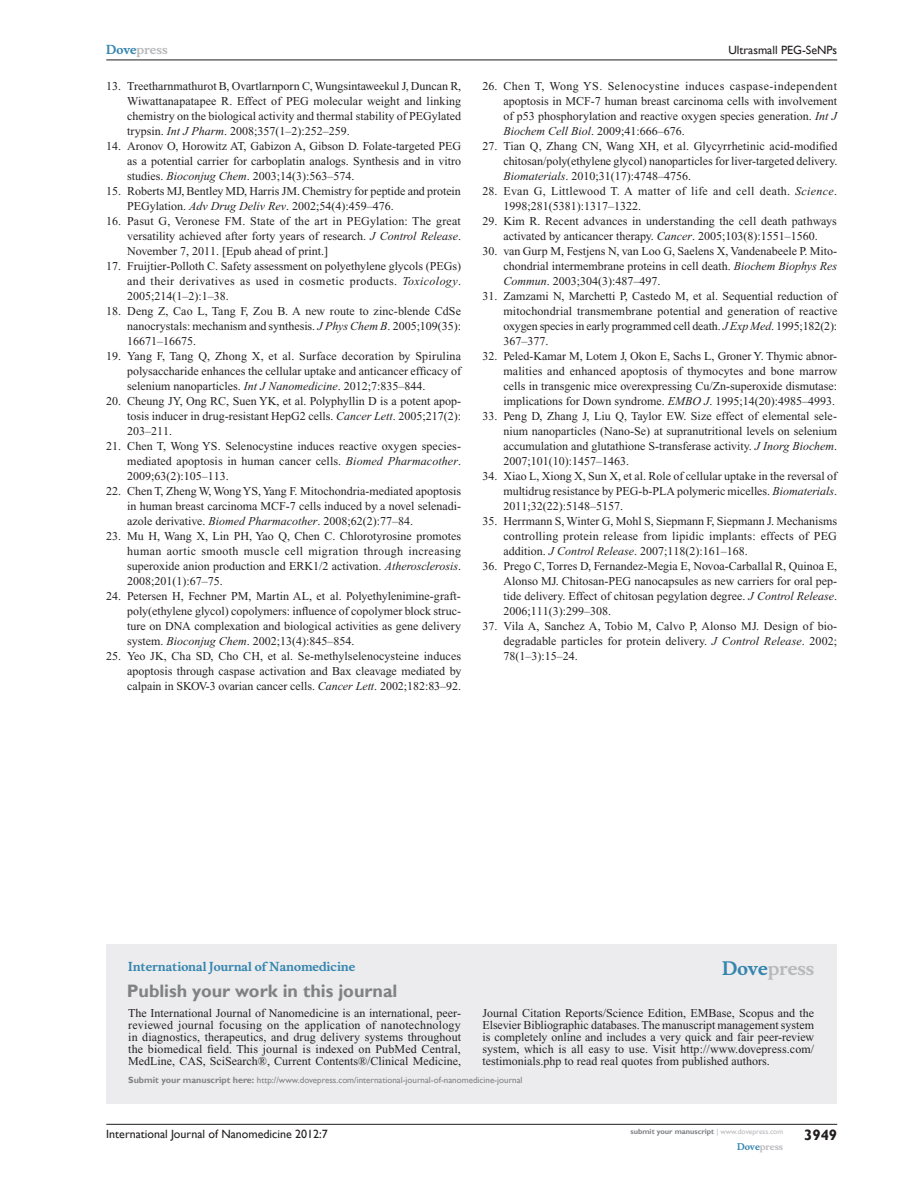
<style>
.page{position:relative;width:918px;height:1188px;background:#fff}
.page>*{position:absolute;margin:0;border:0;box-sizing:border-box;transform-origin:0 0}
.PromBx-H1{font:700 18px "Gill Sans";color:#808285}
.PromBx-Brand{font:700 18px "Musee";color:#b8b9bc}
.t1{font:700 15px "Gill Sans";color:#231f20}
.RefNL2{font:12px/15px "Times New Roman";color:#231f20;text-align:justify}
.PromBx-Tx{font:12px/12px "Times New Roman";color:#231f20;text-align:justify}
.RefNL2-2{font:12px/15px "Times New Roman";letter-spacing:.025em;color:#231f20}
.t2{font:12px "Gill Sans";color:#231f20}
.PromBx-JrnlName{font:700 12px "Musee";color:#3485ae}
.t3{font:700 12px "Musee";color:#b8b9bc}
.PromBx-SubmitMssWebA{font:9px "Gill Sans";color:#808285}
.t4{font:700 9px "Musee";color:#b8b9bc}
.t5{font:700 7.5px "Gill Sans";color:#808285}
.s1{color:#3485ae}
.s2{font-style:italic}
.s3{font-weight:700}
.s4{font-weight:400;color:#b8b9bc}
</style>
<div class="page">
<div style="left:106px;top:944px;width:731px;height:159px;background:#ececee"></div>
<hr style="left:106px;top:1124px;width:731px;height:1px;background:#231f20">
<hr style="left:106px;top:60px;width:731px;height:1px;background:#231f20">
<p class="t3" style="left:106px;top:43px;width:63px"><span class="s1">Dove</span>press</p>
<p class="RefNL2" style="left:127px;top:79px;width:336px;text-indent:-21px">13. Treetharnmathurot B, Ovartlarnporn C, Wungsintaweekul J, Duncan R, Wiwattanapatapee R. Effect of PEG molecular weight and linking chemistry on the biological activity and thermal stability of PEGylated trypsin. <span class="s2">Int J Pharm</span>. 2008;357(1–2):252–259.</p>
<p class="RefNL2" style="left:127px;top:139px;width:335px;text-indent:-21px">14. Aronov O, Horowitz AT, Gabizon A, Gibson D. Folate-targeted PEG as a potential carrier for carboplatin analogs. Synthesis and in vitro studies. <span class="s2">Bioconjug Chem</span>. 2003;14(3):563–574.</p>
<p class="RefNL2" style="left:127px;top:184px;width:335px;text-indent:-21px">15. Roberts MJ, Bentley MD, Harris JM. Chemistry for peptide and protein<br>PEGylation. <span class="s2">Adv Drug Deliv Rev</span>. 2002;54(4):459–476.</p>
<p class="RefNL2" style="left:127px;top:214px;width:335px;text-indent:-21px">16. Pasut G, Veronese FM. State of the art in PEGylation: The great versatility achieved after forty years of research. <span class="s2">J Control Release</span>.<br>November 7, 2011. [Epub ahead of print.]</p>
<p class="RefNL2" style="left:127px;top:259px;width:335px;text-indent:-21px">17. Fruijtier-Polloth C. Safety assessment on polyethylene glycols (PEGs) and their derivatives as used in cosmetic products. <span class="s2">Toxicology</span>.<br>2005;214(1–2):1–38.</p>
<p class="RefNL2" style="left:127px;top:304px;width:335px;text-indent:-21px">18. Deng Z, Cao L, Tang F, Zou B. A new route to zinc-blende CdSe nanocrystals: mechanism and synthesis. <span class="s2">J Phys Chem B</span>. 2005;109(35):<br>16671–16675.</p>
<p class="RefNL2" style="left:127px;top:349px;width:335px;text-indent:-21px">19. Yang F, Tang Q, Zhong X, et al. Surface decoration by Spirulina polysaccharide enhances the cellular uptake and anticancer efficacy of selenium nanoparticles. <span class="s2">Int J Nanomedicine</span>. 2012;7:835–844.</p>
<p class="RefNL2" style="left:127px;top:394px;width:335px;text-indent:-21px">20. Cheung JY, Ong RC, Suen YK, et al. Polyphyllin D is a potent apop&shy;tosis inducer in drug-resistant HepG2 cells. <span class="s2">Cancer Lett</span>. 2005;217(2):<br>203–211.</p>
<p class="RefNL2" style="left:127px;top:439px;width:335px;text-indent:-21px">21. Chen T, Wong YS. Selenocystine induces reactive oxygen species&shy;mediated apoptosis in human cancer cells. <span class="s2">Biomed Pharmacother</span>.<br>2009;63(2):105–113.</p>
<p class="RefNL2" style="left:127px;top:484px;width:335px;text-indent:-21px">22. Chen T, Zheng W, Wong YS, Yang F. Mitochondria-mediated apoptosis in human breast carcinoma MCF-7 cells induced by a novel selenadi&shy;azole derivative. <span class="s2">Biomed Pharmacother</span>. 2008;62(2):77–84.</p>
<p class="RefNL2" style="left:127px;top:529px;width:335px;text-indent:-21px">23. Mu H, Wang X, Lin PH, Yao Q, Chen C. Chlorotyrosine promotes human aortic smooth muscle cell migration through increasing superoxide anion production and ERK1/2 activation. <span class="s2">Atherosclerosis</span>.<br>2008;201(1):67–75.</p>
<p class="RefNL2" style="left:127px;top:589px;width:335px;text-indent:-21px">24. Petersen H, Fechner PM, Martin AL, et al. Polyethylenimine-graft&shy;poly(ethylene glycol) copolymers: influence of copolymer block struc&shy;ture on DNA complexation and biological activities as gene delivery system. <span class="s2">Bioconjug Chem</span>. 2002;13(4):845–854.</p>
<p class="RefNL2" style="left:127px;top:649px;width:336px;text-indent:-21px">25. Yeo JK, Cha SD, Cho CH, et al. Se-methylselenocysteine induces apoptosis through caspase activation and Bax cleavage mediated by calpain in SKOV-3 ovarian cancer cells. <span class="s2">Cancer Lett</span>. 2002;182:83–92.</p>
<p class="t2" style="left:728px;top:43px;width:110px">Ultrasmall PEG-SeNPs</p>
<p class="RefNL2" style="left:503px;top:79px;width:335px;text-indent:-21px">26. Chen T, Wong YS. Selenocystine induces caspase-independent apoptosis in MCF-7 human breast carcinoma cells with involvement of p53 phosphorylation and reactive oxygen species generation. <span class="s2">Int J Biochem Cell Biol</span>. 2009;41:666–676.</p>
<p class="RefNL2" style="left:503px;top:139px;width:335px;text-indent:-21px">27. Tian Q, Zhang CN, Wang XH, et al. Glycyrrhetinic acid-modified chitosan/poly(ethylene glycol) nanoparticles for liver-targeted delivery.<br><span class="s2">Biomaterials</span>. 2010;31(17):4748–4756.</p>
<p class="RefNL2-2" style="left:503px;top:184px;width:335px;text-indent:-21px">28. Evan G, Littlewood T. A matter of life and cell death. <span class="s2">Science</span>.<br>1998;281(5381):1317–1322.</p>
<p class="RefNL2" style="left:482px;top:214px;width:356px;text-align:center">29. Kim R. Recent advances in understanding the cell death pathways activated by anticancer therapy. <span class="s2">Cancer</span>. 2005;103(8):1551–1560.</p>
<p class="RefNL2" style="left:503px;top:244px;width:335px;text-indent:-21px">30. van Gurp M, Festjens N, van Loo G, Saelens X, Vandenabeele P. Mito&shy;chondrial intermembrane proteins in cell death. <span class="s2">Biochem Biophys Res Commun</span>. 2003;304(3):487–497.</p>
<p class="RefNL2" style="left:503px;top:289px;width:336px;text-indent:-21px">31. Zamzami N, Marchetti P, Castedo M, et al. Sequential reduction of mitochondrial transmembrane potential and generation of reactive oxygen species in early programmed cell death. <span class="s2">J Exp Med</span>. 1995;182(2):<br>367–377.</p>
<p class="RefNL2" style="left:503px;top:349px;width:335px;text-indent:-21px">32. Peled-Kamar M, Lotem J, Okon E, Sachs L, Groner Y. Thymic abnor&shy;malities and enhanced apoptosis of thymocytes and bone marrow cells in transgenic mice overexpressing Cu/Zn-superoxide dismutase: implications for Down syndrome. <span class="s2">EMBO J</span>. 1995;14(20):4985–4993.</p>
<p class="RefNL2" style="left:503px;top:409px;width:335px;text-indent:-21px">33. Peng D, Zhang J, Liu Q, Taylor EW. Size effect of elemental sele&shy;nium nanoparticles (Nano-Se) at supranutritional levels on selenium accumulation and glutathione S-transferase activity. <span class="s2">J Inorg Biochem</span>.<br>2007;101(10):1457–1463.</p>
<p class="RefNL2" style="left:503px;top:469px;width:335px;text-indent:-21px">34. Xiao L, Xiong X, Sun X, et al. Role of cellular uptake in the reversal of multidrug resistance by PEG-b-PLA polymeric micelles. <span class="s2">Biomaterials</span>.<br>2011;32(22):5148–5157.</p>
<p class="RefNL2" style="left:503px;top:514px;width:335px;text-indent:-21px">35. Herrmann S, Winter G, Mohl S, Siepmann F, Siepmann J. Mechanisms controlling protein release from lipidic implants: effects of PEG addition. <span class="s2">J Control Release</span>. 2007;118(2):161–168.</p>
<p class="RefNL2" style="left:503px;top:559px;width:335px;text-indent:-21px">36. Prego C, Torres D, Fernandez-Megia E, Novoa-Carballal R, Quinoa E, Alonso MJ. Chitosan-PEG nanocapsules as new carriers for oral pep&shy;tide delivery. Effect of chitosan pegylation degree. <span class="s2">J Control Release</span>.<br>2006;111(3):299–308.</p>
<p class="RefNL2" style="left:503px;top:619px;width:335px;text-indent:-21px">37. Vila A, Sanchez A, Tobio M, Calvo P, Alonso MJ. Design of bio&shy;degradable particles for protein delivery. <span class="s2">J Control Release</span>. 2002; 78(1–3):15–24.</p>
<p class="PromBx-JrnlName" style="left:128px;top:959px;width:228px">International Journal of Nanomedicine</p>
<p class="PromBx-H1" style="left:127px;top:980px;width:272px">Publish your work in this journal</p>
<p class="PromBx-Brand" style="left:722px;top:958px;width:94px"><span class="s1">Dove</span>press</p>
<p class="PromBx-Tx" style="left:128px;top:1007px;width:334px">The International Journal of Nanomedicine is an international, peer&shy;reviewed journal focusing on the application of nanotechnology in diagnostics, therapeutics, and drug delivery systems throughout the biomedical field. This journal is indexed on PubMed Central, MedLine, CAS, SciSearch®, Current Contents®/Clinical Medicine,</p>
<p class="PromBx-Tx" style="left:482px;top:1007px;width:333px">Journal Citation Reports/Science Edition, EMBase, Scopus and the Elsevier Bibliographic databases. The manuscript management system is completely online and includes a very quick and fair peer-review system, which is all easy to use. Visit http://www.dovepress.com/ testimonials.php to read real quotes from published authors.</p>
<p class="PromBx-SubmitMssWebA" style="left:128px;top:1075px;width:396px"><span class="s3">Submit your manuscript here:</span> http://www.dovepress.com/international-journal-of-nanomedicine-journal</p>
<p class="t2" style="left:106px;top:1127px;width:223px">International Journal of Nanomedicine 2012:7</p>
<p class="t5" style="left:631px;top:1127px;width:154px">submit your manuscript <span class="s4">| www.dovepress.com</span></p>
<p class="t4" style="left:737px;top:1141px;width:48px"><span class="s1">Dove</span>press</p>
<p class="t1" style="left:804px;top:1126px;width:35px">3949</p>
</div>
